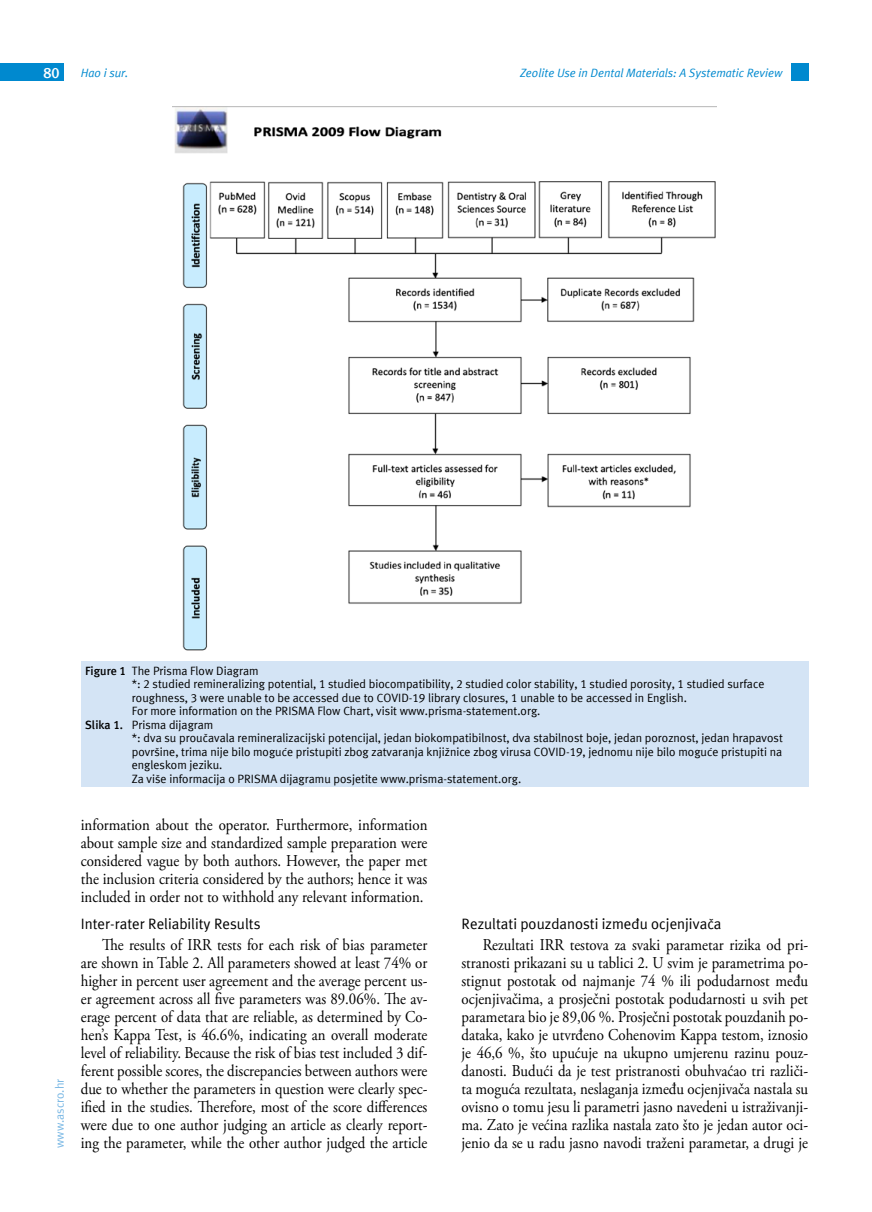
<style>
.page{position:relative;width:872px;height:1212px;background:#fff}
.page>*{position:absolute;margin:0;border:0;box-sizing:border-box;transform-origin:0 0}
.t1{font:16.5px/18px "Adobe Garamond Pro";color:#000;text-align:justify;scale:.9 1}
.t2{font:15px "Meta ASC";color:#000}
.t3{font:700 15px "Meta ASC";color:#fff}
.t4{font:12px "Meta ASC";color:#000}
.t5{font:italic 12px "Meta ASC";color:#0089cf}
.t6{font:12px "Meta ASC";color:#78b7e4}
.s1{font-weight:700}
</style>
<div class="page">
<div style="left:791px;top:64px;width:17px;height:17px;background:#0089cf"></div>
<div style="left:0;top:64px;width:64px;height:17px;background:#0089cf"></div>
<img style="left:172px;top:106px;width:544px;height:545px">
<div style="left:81px;top:661px;width:727px;height:126px;background:#d4e4f5"></div>
<p class="t3" style="left:43px;top:64px;width:18px">80</p>
<p class="t5" style="left:81px;top:66px;width:49px">Hao i sur.</p>
<p class="t5" style="left:520px;top:66px;width:264px">Zeolite Use in Dental Materials: A Systematic Review</p>
<p class="t6" style="left:53px;top:1148px;width:71px;rotate:-90deg">www.ascro.hr</p>
<p class="t4" style="left:85px;top:663px;width:175px"><span class="s1">Figure 1</span> The Prisma Flow Diagram</p>
<p class="t4" style="left:132px;top:677px;width:634px">*: 2 studied remineralizing potential, 1 studied biocompatibility, 2 studied color stability, 1 studied porosity, 1 studied surface</p>
<p class="t4" style="left:132px;top:690px;width:556px">roughness, 3 were unable to be accessed due to COVID-19 library closures, 1 unable to be accessed in English.</p>
<p class="t4" style="left:132px;top:704px;width:410px">For more information on the PRISMA Flow Chart, visit www.prisma-statement.org.</p>
<p class="t4" style="left:85px;top:717px;width:130px"><span class="s1">Slika 1.</span> Prisma dijagram</p>
<p class="t4" style="left:132px;top:731px;width:652px">*: dva su proučavala remineralizacijski potencijal, jedan biokompatibilnost, dva stabilnost boje, jedan poroznost, jedan hrapavost</p>
<p class="t4" style="left:132px;top:744px;width:652px">površine, trima nije bilo moguće pristupiti zbog zatvaranja knjižnice zbog virusa COVID-19, jednomu nije bilo moguće pristupiti na</p>
<p class="t4" style="left:132px;top:758px;width:92px">engleskom jeziku.</p>
<p class="t4" style="left:132px;top:771px;width:391px">Za više informacija o PRISMA dijagramu posjetite www.prisma-statement.org.</p>
<p class="t1" style="left:81px;top:816px;width:387px">information about the operator. Furthermore, information about sample size and standardized sample preparation were considered vague by both authors. However, the paper met the inclusion criteria considered by the authors; hence it was included in order not to withhold any relevant information.</p>
<p class="t2" style="left:81px;top:915px;width:181px">Inter-rater Reliability Results</p>
<p class="t1" style="left:81px;top:936px;width:387px;text-indent:21px">The results of IRR tests for each risk of bias parameter are shown in Table 2. All parameters showed at least 74% or higher in percent user agreement and the average percent us&shy;er agreement across all five parameters was 89.06%. The av&shy;erage percent of data that are reliable, as determined by Co&shy;hen’s Kappa Test, is 46.6%, indicating an overall moderate level of reliability. Because the risk of bias test included 3 dif&shy;ferent possible scores, the discrepancies between authors were due to whether the parameters in question were clearly spec&shy;ified in the studies. Therefore, most of the score differences were due to one author judging an article as clearly report&shy;ing the parameter, while the other author judged the article</p>
<p class="t2" style="left:461px;top:915px;width:261px">Rezultati pouzdanosti između ocjenjivača</p>
<p class="t1" style="left:461px;top:936px;width:387px;text-indent:21px">Rezultati IRR testova za svaki parametar rizika od pri&shy;stranosti prikazani su u tablici 2. U svim je parametrima po&shy;stignut postotak od najmanje 74 % ili podudarnost među ocjenjivačima, a prosječni postotak podudarnosti u svih pet parametara bio je 89,06 %. Prosječni postotak pouzdanih po&shy;dataka, kako je utvrđeno Cohenovim Kappa testom, iznosio je 46,6 %, što upućuje na ukupno umjerenu razinu pouz&shy;danosti. Budući da je test pristranosti obuhvaćao tri različi&shy;ta moguća rezultata, neslaganja između ocjenjivača nastala su ovisno o tomu jesu li parametri jasno navedeni u istraživanji&shy;ma. Zato je većina razlika nastala zato što je jedan autor oci&shy;jenio da se u radu jasno navodi traženi parametar, a drugi je</p>
</div>
